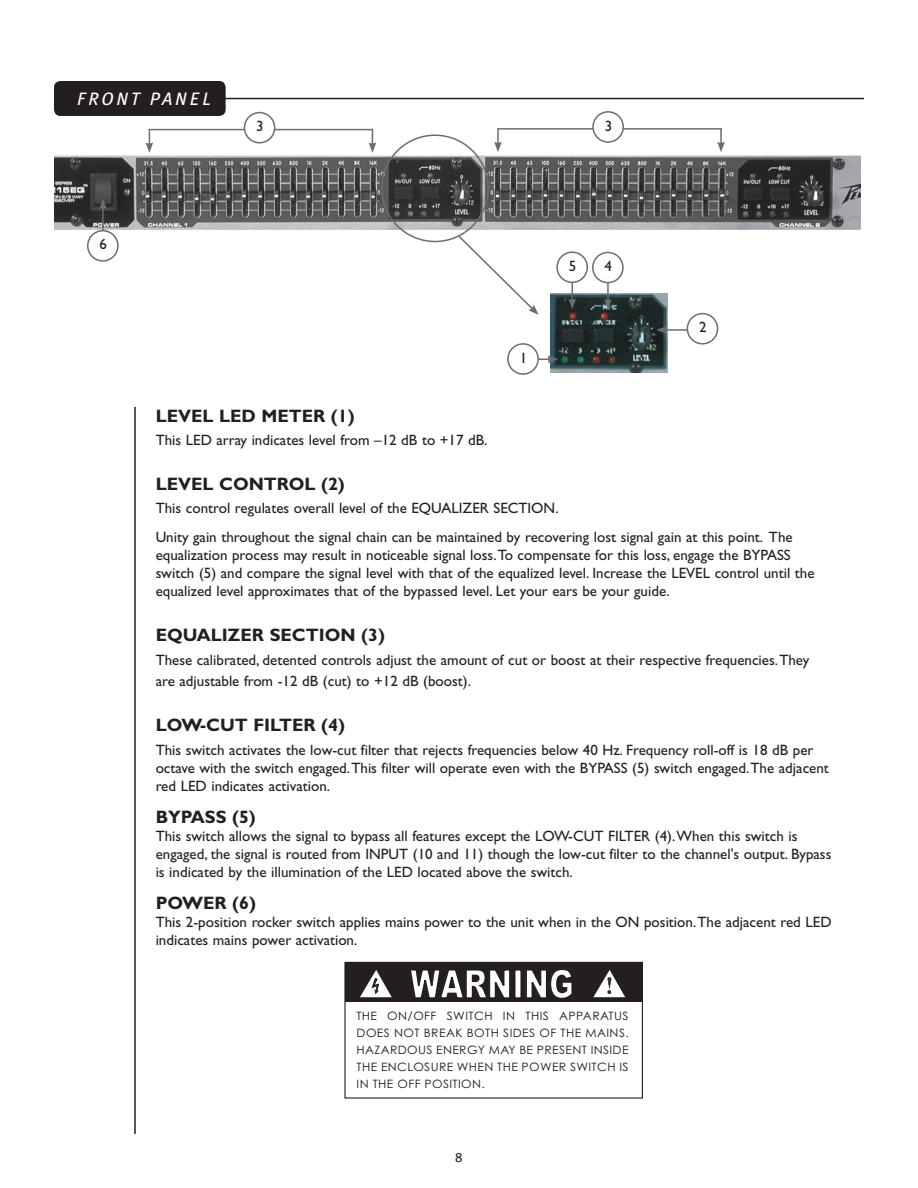
<style>
.page{position:relative;width:918px;height:1188px;background:#fff}
.page>*{position:absolute;margin:0;border:0;box-sizing:border-box;transform-origin:0 0}
.t1{font:900 39.75px "Arial";color:#fff;scale:.76 1}
.t2{font:700 18px "Gill Sans";color:#231f20}
.t3{font:italic 18px "Meta Plus Book Caps";letter-spacing:.16em;color:#fff}
.t4{font:15px/18px "Gill Sans";color:#231f20}
.t5{font:13.5px "Meta Plus";color:#231f20}
.t6{font:11.55px/16.8px "Century Gothic";letter-spacing:.03em;color:#231f20;text-align:justify;scale:1.05 1}
</style>
<div class="page">
<hr style="left:189px;top:98px;width:675px;height:1px;background:#231f20">
<div style="left:54px;top:81px;width:172px;height:35px;background:#231f20"></div>
<hr style="left:134px;top:407px;width:2px;height:727px;background:#231f20">
<img style="left:54px;top:155px;width:806px;height:74px">
<svg style="left:146px;top:129px;width:7px;height:24px"></svg>
<hr style="left:149px;top:129px;width:224px;height:1px;background:#6c6d70">
<svg style="left:369px;top:129px;width:7px;height:24px"></svg>
<div style="left:244px;top:113px;width:31px;height:30px;background:#fff;border-radius:50%"></div>
<div style="left:244px;top:112px;width:31px;height:32px;border:2px solid #6c6d70;border-radius:50%"></div>
<svg style="left:494px;top:130px;width:8px;height:22px"></svg>
<hr style="left:497px;top:128px;width:225px;height:2px;background:#6c6d70">
<svg style="left:717px;top:128px;width:8px;height:24px"></svg>
<div style="left:593px;top:112px;width:30px;height:30px;background:#fff;border-radius:50%"></div>
<div style="left:592px;top:111px;width:32px;height:32px;border:2px solid #6c6d70;border-radius:50%"></div>
<div style="left:687px;top:313px;width:31px;height:32px;border:2px solid #6c6d70;border-radius:50%"></div>
<img style="left:550px;top:293px;width:117px;height:80px">
<hr style="left:664px;top:329px;width:24px;height:2px;background:#6c6d70">
<svg style="left:656px;top:326px;width:11px;height:8px"></svg>
<hr style="left:607px;top:269px;width:2px;height:32px;background:#6c6d70">
<svg style="left:604px;top:299px;width:8px;height:10px"></svg>
<div style="left:593px;top:252px;width:30px;height:31px;background:#fff;border-radius:50%"></div>
<div style="left:592px;top:252px;width:32px;height:31px;border:2px solid #6c6d70;border-radius:50%"></div>
<svg style="left:568px;top:283px;width:8px;height:26px"></svg>
<div style="left:556px;top:251px;width:32px;height:32px;border:2px solid #6c6d70;border-radius:50%"></div>
<hr style="left:524px;top:358px;width:26px;height:2px;background:#6c6d70">
<svg style="left:548px;top:355px;width:10px;height:8px"></svg>
<div style="left:508px;top:344px;width:30px;height:30px;background:#fff;border-radius:50%"></div>
<div style="left:507px;top:343px;width:32px;height:32px;border:2px solid #6c6d70;border-radius:50%"></div>
<hr style="left:102px;top:207px;width:2px;height:36px;background:#6c6d70">
<svg style="left:99px;top:199px;width:8px;height:10px"></svg>
<div style="left:88px;top:231px;width:30px;height:30px;background:#fff;border-radius:50%"></div>
<div style="left:87px;top:230px;width:32px;height:32px;border:2px solid #6c6d70;border-radius:50%"></div>
<svg style="left:456px;top:234px;width:83px;height:81px"></svg>
<div style="left:381px;top:134px;width:108px;height:108px;border:2px solid #6c6d70;border-radius:50%"></div>
<div style="left:345px;top:962px;width:297px;height:40px;background:#231f20"></div>
<svg style="left:593px;top:970px;width:32px;height:27px"></svg>
<svg style="left:360px;top:970px;width:32px;height:27px"></svg>
<div style="left:344px;top:962px;width:299px;height:137px;border:1px solid #231f20"></div>
<p class="t3" style="left:77px;top:88px;width:135px">FRONT PANEL</p>
<p class="t4" style="left:99px;top:235px;width:9px">6</p>
<p class="t4" style="left:256px;top:117px;width:9px">3</p>
<p class="t4" style="left:605px;top:117px;width:9px">3</p>
<p class="t4" style="left:520px;top:349px;width:9px">1</p>
<p class="t4" style="left:569px;top:257px;width:9px">5</p>
<p class="t4" style="left:605px;top:257px;width:9px">4</p>
<p class="t4" style="left:699px;top:318px;width:9px">2</p>
<p class="t2" style="left:156px;top:405px;width:201px">LEVEL LED METER (1)</p>
<p class="t4" style="left:156px;top:431px;width:333px">This LED array indicates level from –12 dB to +17 dB.</p>
<p class="t2" style="left:156px;top:473px;width:191px">LEVEL CONTROL (2)</p>
<p class="t4" style="left:156px;top:494px;width:639px;line-height:28.8px">This control regulates overall level of the EQUALIZER SECTION.<br>Unity gain throughout the signal chain can be maintained by recovering lost signal gain at this point. The</p>
<p class="t4" style="left:156px;top:546px;width:660px">equalization process may result in noticeable signal loss. To compensate for this loss, engage the BYPASS switch (5) and compare the signal level with that of the equalized level. Increase the LEVEL control until the equalized level approximates that of the bypassed level. Let your ears be your guide.</p>
<p class="t2" style="left:156px;top:625px;width:231px">EQUALIZER SECTION (3)</p>
<p class="t4" style="left:156px;top:649px;width:655px;line-height:21.6px">These calibrated, detented controls adjust the amount of cut or boost at their respective frequencies. They are adjustable from -12 dB (cut) to +12 dB (boost).</p>
<p class="t2" style="left:156px;top:715px;width:191px">LOW-CUT FILTER (4)</p>
<p class="t4" style="left:156px;top:741px;width:675px">This switch activates the low-cut filter that rejects frequencies below 40 Hz. Frequency roll-off is 18 dB per octave with the switch engaged. This filter will operate even with the BYPASS (5) switch engaged. The adjacent red LED indicates activation.</p>
<p class="t2" style="left:156px;top:806px;width:102px">BYPASS (5)</p>
<p class="t4" style="left:156px;top:827px;width:677px">This switch allows the signal to bypass all features except the LOW-CUT FILTER (4). When this switch is engaged, the signal is routed from INPUT (10 and 11) though the low-cut filter to the channel's output. Bypass is indicated by the illumination of the LED located above the switch.</p>
<p class="t2" style="left:156px;top:893px;width:102px">POWER (6)</p>
<p class="t4" style="left:156px;top:913px;width:677px">This 2-position rocker switch applies mains power to the unit when in the ON position. The adjacent red LED indicates mains power activation.</p>
<h1 class="t1" style="left:410px;top:962px;width:217px">WARNING</h1>
<p class="t6" style="left:357px;top:1008px;width:261px">THE ON/OFF SWITCH IN THIS APPARATUS DOES NOT BREAK BOTH SIDES OF THE MAINS.<br>HAZARDOUS ENERGY MAY BE PRESENT INSIDE THE ENCLOSURE WHEN THE POWER SWITCH IS IN THE OFF POSITION.</p>
<p class="t5" style="left:455px;top:1150px;width:9px">8</p>
</div>
